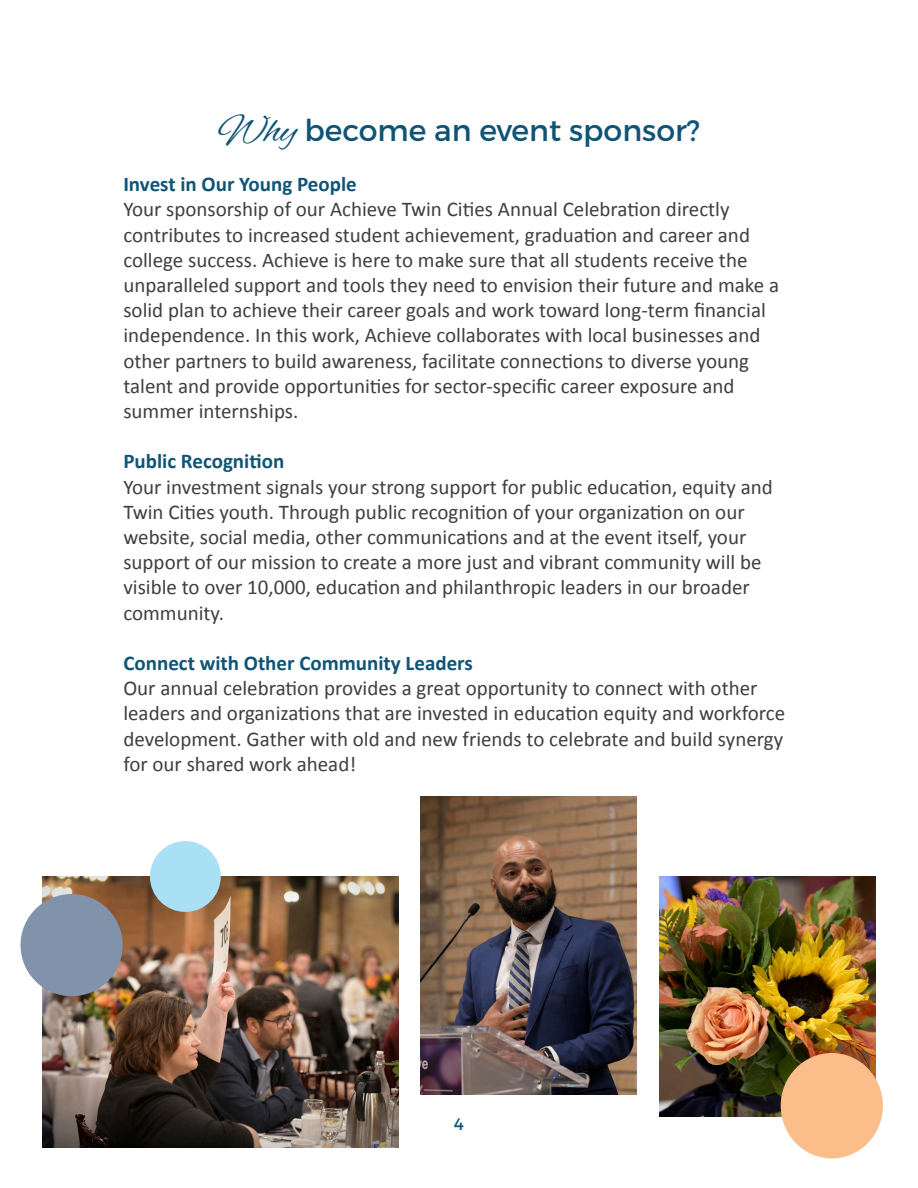
<style>
.page{position:relative;width:918px;height:1188px;background:#fff}
.page>*{position:absolute;margin:0;border:0;box-sizing:border-box;transform-origin:0 0}
.t1{font:30px "Montserrat";color:#105475}
.Body{font:21px/25.2px "Calibri";color:#3f3f3f}
.Body-2{font:700 21px "Calibri";color:#105475}
.t2{font:16.5px "Montserrat";color:#105475}
.s1{font-family:"Alex Brush";font-size:42px}
</style>
<div class="page">
<img style="left:43px;top:876px;width:356px;height:271px">
<img style="left:421px;top:796px;width:216px;height:298px">
<img style="left:659px;top:876px;width:216px;height:241px">
<div style="left:21px;top:894px;width:102px;height:102px;background:#8193aa;border-radius:50%"></div>
<div style="left:150px;top:841px;width:71px;height:71px;background:#aae0f6;border-radius:50%"></div>
<div style="left:781px;top:1053px;width:102px;height:105px;background:#fbbe8a;border-radius:50%"></div>
<p class="t1" style="left:218px;top:112px;width:484px"><span class="s1">Why</span> become an event sponsor?</p>
<p class="Body-2" style="left:123px;top:171px;width:235px">Invest in Our Young People</p>
<p class="Body" style="left:123px;top:196px;width:657px">Your sponsorship of our Achieve Twin Cities Annual Celebration directly contributes to increased student achievement, graduation and career and college success. Achieve is here to make sure that all students receive the unparalleled support and tools they need to envision their future and make a solid plan to achieve their career goals and work toward long-term financial independence. In this work, Achieve collaborates with local businesses and other partners to build awareness, facilitate connections to diverse young talent and provide opportunities for sector-specific career exposure and summer internships.</p>
<p class="Body-2" style="left:123px;top:448px;width:162px">Public Recognition</p>
<p class="Body" style="left:123px;top:473px;width:651px">Your investment signals your strong support for public education, equity and Twin Cities youth. Through public recognition of your organization on our website, social media, other communications and at the event itself, your support of our mission to create a more just and vibrant community will be visible to over 10,000, education and philanthropic leaders in our broader community.</p>
<p class="Body-2" style="left:123px;top:650px;width:351px">Connect with Other Community Leaders</p>
<p class="Body" style="left:123px;top:675px;width:663px">Our annual celebration provides a great opportunity to connect with other leaders and organizations that are invested in education equity and workforce development. Gather with old and new friends to celebrate and build synergy for our shared work ahead!</p>
<p class="t2" style="left:454px;top:1114px;width:12px">4</p>
</div>
